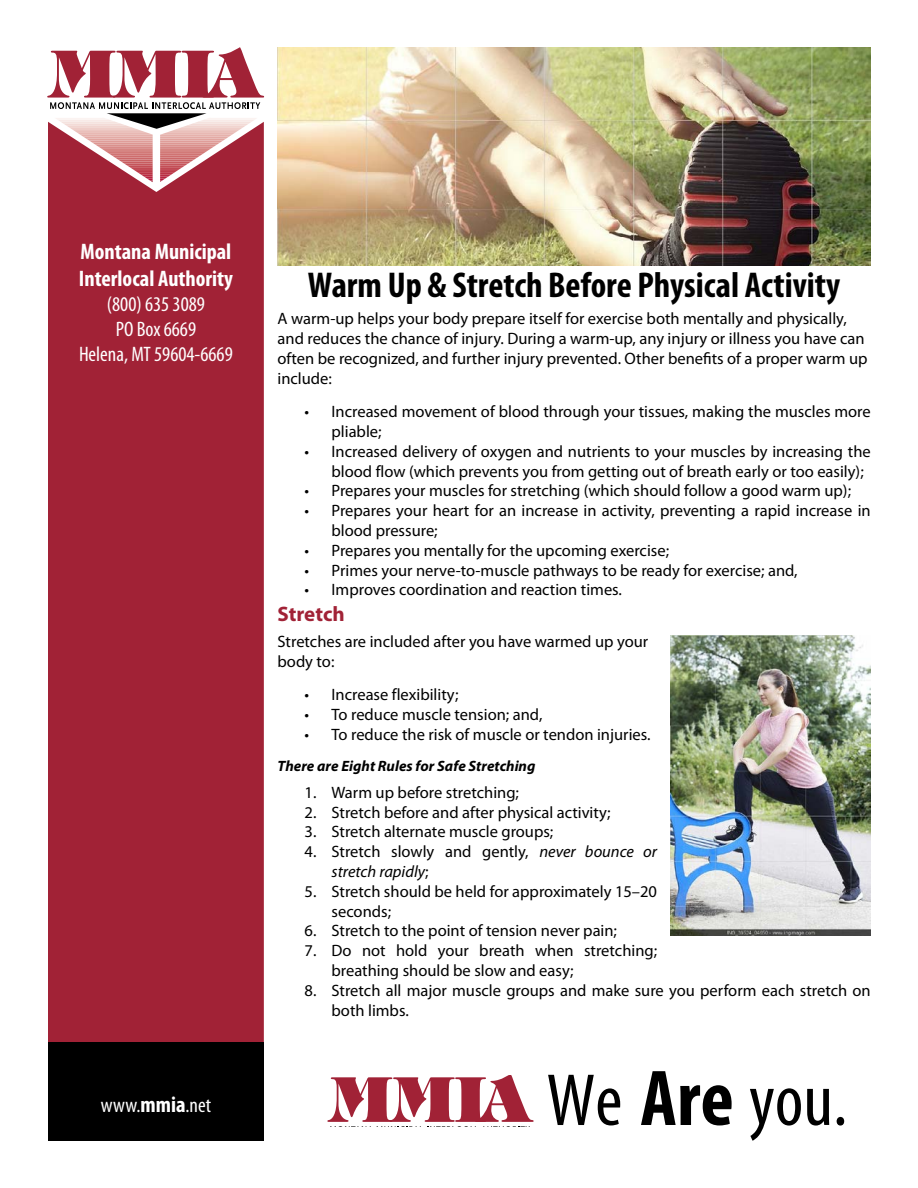
<style>
.page{position:relative;width:918px;height:1188px;background:#fff}
.page>*{position:absolute;margin:0;border:0;box-sizing:border-box;transform-origin:0 0}
.t1{font:condensed 74.55px "Myriad Pro";color:#000}
.t2{font:700 condensed 36px "Myriad Pro";color:#000}
.t3{font:700 condensed 22.5px/27px "Myriad Pro";color:#fff}
.t4{font:condensed 21px/25.2px "Myriad Pro";color:#fff;text-align:center}
.t5{font:700 21px "Myriad Pro";color:#a12236}
.t6{font:16.5px/19.8px "Myriad Pro";color:#000}
.t7{font:italic 16.5px/19.8px "Myriad Pro";color:#000}
.t8{font:italic 700 15px "Myriad Pro";color:#000}
.s1{font-weight:700;font-size:22.5px}
.s2{font-style:normal}
.s3{font-weight:700;font-size:79.8px}
</style>
<div class="page">
<svg style="left:47px;top:47px;width:218px;height:75px"></svg>
<div style="left:48px;top:122px;width:216px;height:1004px;background:#a12236"></div>
<div style="left:48px;top:1042px;width:215px;height:99px;background:#000"></div>
<img style="left:278px;top:47px;width:593px;height:219px">
<img style="left:671px;top:635px;width:200px;height:300px">
<svg style="left:327px;top:1076px;width:207px;height:51px"></svg>
<h3 class="t3" style="left:79px;top:237px;width:156px">Montana Municipal<br>Interlocal Authority</h3>
<p class="t4" style="left:79px;top:291px;width:155px">(800) 635 3089<br>PO Box 6669<br>Helena, MT 59604-6669</p>
<p class="t4" style="left:101px;top:1093px;width:112px">www.<span class="s1">mmia</span>.net</p>
<h2 class="t2" style="left:308px;top:263px;width:534px">Warm Up &amp; Stretch Before Physical Activity</h2>
<p class="t6" style="left:278px;top:309px;width:591px">A warm-up helps your body prepare itself for exercise both mentally and physically, and reduces the chance of injury. During a warm-up, any injury or illness you have can often be recognized, and further injury prevented. Other benefits of a proper warm up include:</p>
<p class="t6" style="left:332px;top:402px;width:541px;text-indent:-27px">• Increased movement of blood through your tissues, making the muscles more pliable;</p>
<p class="t6" style="left:332px;top:441px;width:541px;text-indent:-27px">• Increased delivery of oxygen and nutrients to your muscles by increasing the blood flow (which prevents you from getting out of breath early or too easily);</p>
<p class="t6" style="left:305px;top:481px;width:548px">• Prepares your muscles for stretching (which should follow a good warm up);</p>
<p class="t6" style="left:332px;top:501px;width:541px;text-indent:-27px">• Prepares your heart for an increase in activity, preventing a rapid increase in blood pressure;</p>
<p class="t6" style="left:305px;top:540px;width:366px">• Prepares you mentally for the upcoming exercise;</p>
<p class="t6" style="left:305px;top:560px;width:495px">• Primes your nerve-to-muscle pathways to be ready for exercise; and,</p>
<p class="t6" style="left:305px;top:580px;width:319px">• Improves coordination and reaction times.</p>
<p class="t5" style="left:278px;top:600px;width:69px">Stretch</p>
<p class="t6" style="left:278px;top:631px;width:372px">Stretches are included after you have warmed up your body to:</p>
<p class="t6" style="left:305px;top:685px;width:156px">• Increase flexibility;</p>
<p class="t6" style="left:305px;top:704px;width:239px">• To reduce muscle tension; and,</p>
<p class="t6" style="left:305px;top:724px;width:348px">• To reduce the risk of muscle or tendon injuries.</p>
<p class="t8" style="left:278px;top:757px;width:259px">There are Eight Rules for Safe Stretching</p>
<p class="t6" style="left:305px;top:782px;width:216px">1. Warm up before stretching;</p>
<p class="t6" style="left:305px;top:802px;width:308px">2. Stretch before and after physical activity;</p>
<p class="t6" style="left:305px;top:822px;width:250px">3. Stretch alternate muscle groups;</p>
<p class="t7" style="left:332px;top:842px;width:327px;text-indent:-27px"><span class="s2">4. Stretch slowly and gently,</span> never bounce or stretch rapidly<span class="s2">;</span></p>
<p class="t6" style="left:332px;top:881px;width:327px;text-indent:-27px">5. Stretch should be held for approximately 15–20 seconds;</p>
<p class="t6" style="left:305px;top:921px;width:314px">6. Stretch to the point of tension never pain;</p>
<p class="t6" style="left:332px;top:941px;width:327px;text-indent:-27px">7. Do not hold your breath when stretching; breathing should be slow and easy;</p>
<p class="t6" style="left:332px;top:980px;width:541px;text-indent:-27px">8. Stretch all major muscle groups and make sure you perform each stretch on both limbs.</p>
<h1 class="t1" style="left:547px;top:1055px;width:302px">We <span class="s3">Are</span> you.</h1>
</div>
